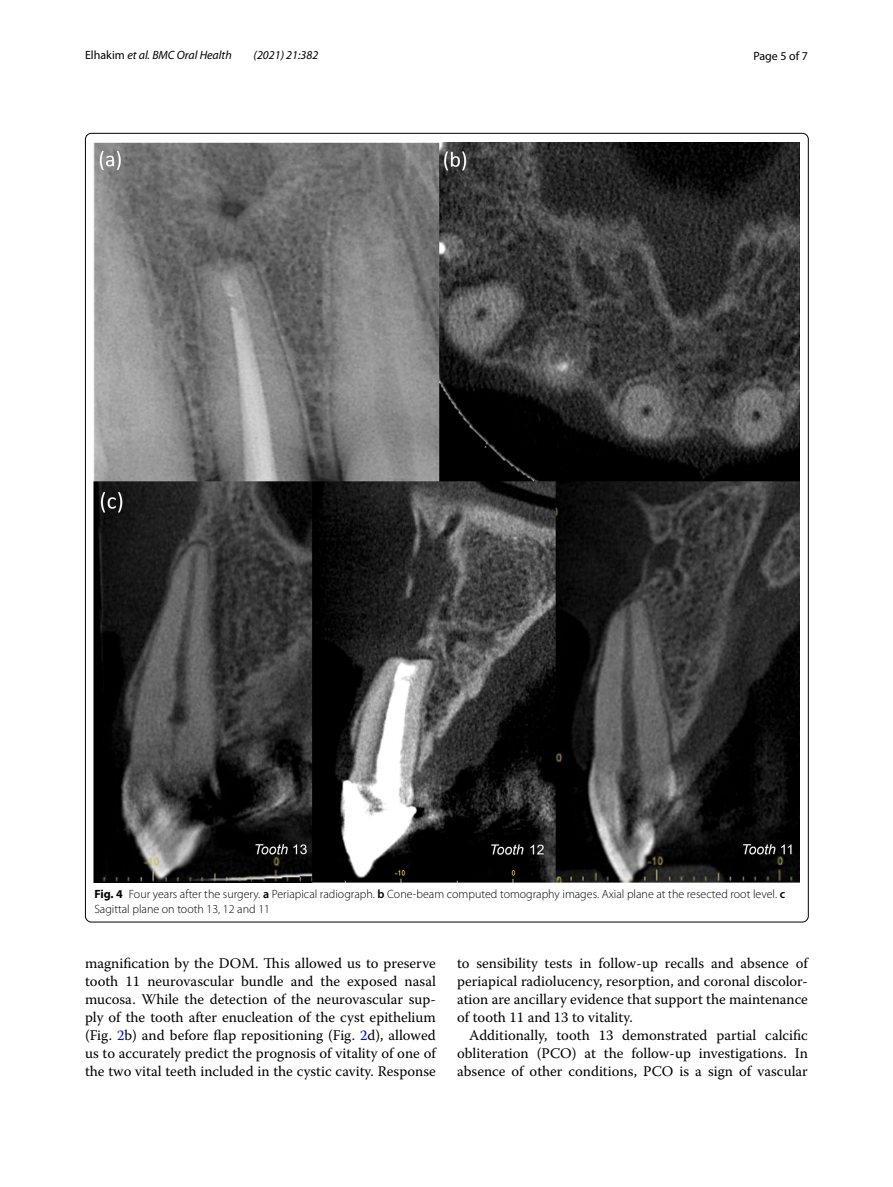
<style>
.page{position:relative;width:893px;height:1187px;background:#fff}
.page>*{position:absolute;margin:0;border:0;box-sizing:border-box;transform-origin:0 0}
.t1{font:14.7px/18px "Warnock Pro";color:#000;text-align:justify}
.t2{font:300 12px/15px "Myriad Pro";color:#000}
.t3{font:italic 12px "Myriad Pro";color:#000}
.t4{font:12px "Myriad Pro";color:#000}
.s1{font-style:normal}
.s2{font-weight:700}
.s3{font-weight:600}
.s4{color:#00f}
</style>
<div class="page">
<img style="left:94px;top:142px;width:706px;height:740px">
<p class="t3" style="left:85px;top:48px;width:148px"><span class="s1">Elhakim</span> et al. BMC Oral Health</p>
<p class="t3" style="left:254px;top:48px;width:66px">(2021) 21:382</p>
<p class="t4" style="left:753px;top:48px;width:56px">Page 5 of 7</p>
<p class="t2" style="left:94px;top:886px;width:692px"><span class="s2">Fig. 4</span> Four years after the surgery. <span class="s3">a</span> Periapical radiograph. <span class="s3">b</span> Cone-beam computed tomography images. Axial plane at the resected root level. <span class="s3">c<br></span>Sagittal plane on tooth 13, 12 and 11</p>
<p class="t1" style="left:85px;top:954px;width:352px">magnification by the DOM. This allowed us to preserve tooth 11 neurovascular bundle and the exposed nasal mucosa. While the detection of the neurovascular sup&shy;ply of the tooth after enucleation of the cyst epithelium (Fig. <span class="s4">2</span>b) and before flap repositioning (Fig. <span class="s4">2</span>d), allowed us to accurately predict the prognosis of vitality of one of the two vital teeth included in the cystic cavity. Response</p>
<p class="t1" style="left:457px;top:954px;width:352px">to sensibility tests in follow-up recalls and absence of periapical radiolucency, resorption, and coronal discolor&shy;ation are ancillary evidence that support the maintenance of tooth 11 and 13 to vitality.</p>
<p class="t1" style="left:457px;top:1026px;width:352px;text-indent:12px">Additionally, tooth 13 demonstrated partial calcific obliteration (PCO) at the follow-up investigations. In absence of other conditions, PCO is a sign of vascular</p>
</div>
